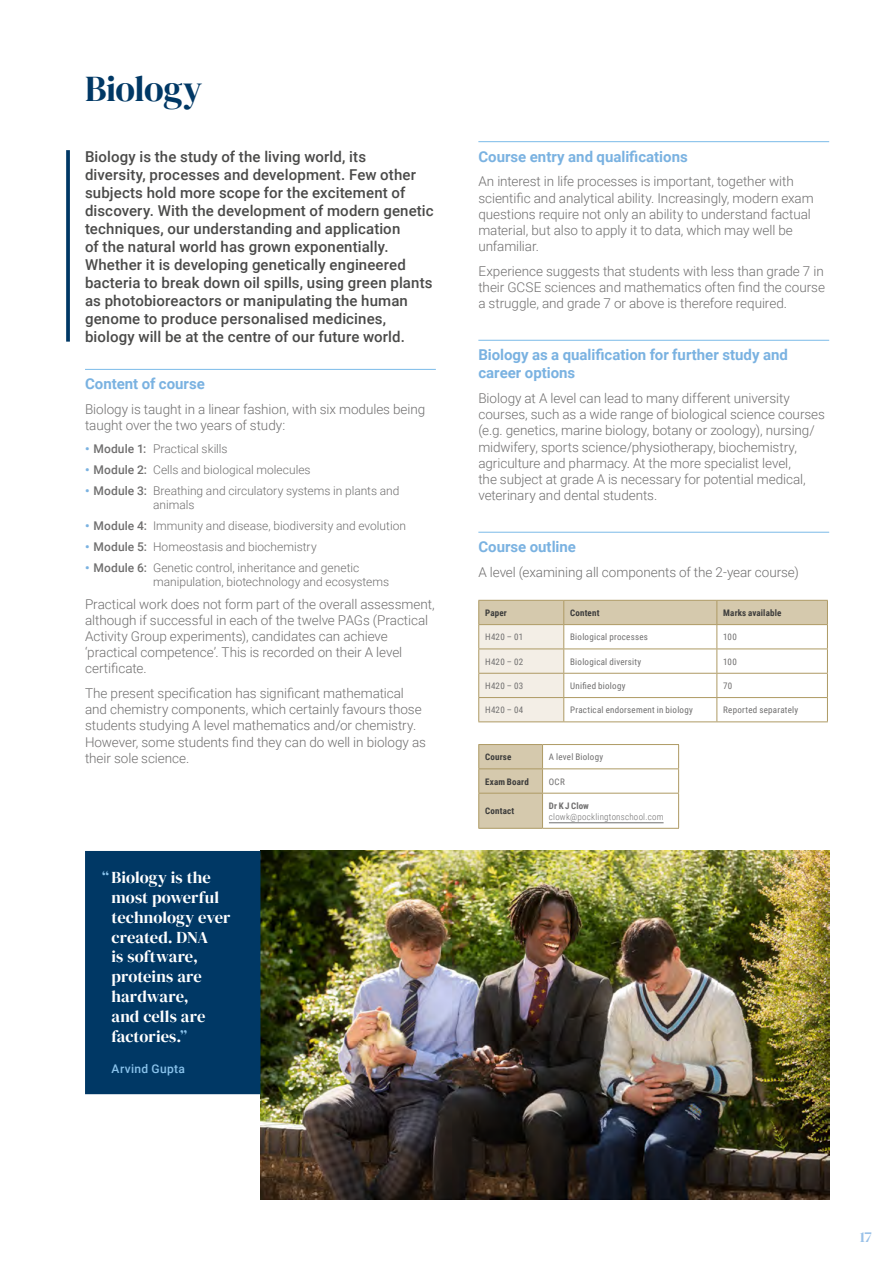
<style>
.page{position:relative;width:893px;height:1263px;background:#fff}
.page>*{position:absolute;margin:0;border:0;box-sizing:border-box;transform-origin:0 0}
.t1{font:36px "DM Serif Display";letter-spacing:-.015em;color:#003865}
.t2{font:16.5px/19.8px "DM Serif Display";color:#fff}
.t3{font:500 15px/18px "Roboto";letter-spacing:.01em;color:#4a4a49}
.t4{font:700 15px/18px "Roboto";color:#7ab2e1}
.t5{font:15px "DM Serif Display";color:#99c1e8}
.t6{font:300 13.5px/16.2px "Roboto";letter-spacing:-.005em;color:#706f6f}
.t7{font:300 12px/14.4px "Roboto";color:#706f6f}
.t8{font:500 12px "Roboto";letter-spacing:.03em;color:#89c2eb}
.t9{font:9px "Roboto Condensed";letter-spacing:.025em;color:#706f6f}
.t10{font:700 9px "Roboto Condensed";letter-spacing:.02em;color:#3c3c3b}
.t11{font:300 9px "Roboto Condensed";letter-spacing:.025em;color:#706f6f}
.t12{font:700 9px "Roboto Condensed";color:#706f6f}
.s1{font-weight:900;color:#7ab2e1}
.s2{font-weight:500}
.s3{color:#89c2eb}
</style>
<div class="page">
<img style="left:260px;top:851px;width:569px;height:348px">
<svg style="left:66px;top:150px;width:4px;height:192px"></svg>
<hr style="left:85px;top:369px;width:351px;height:1px;background:#89c2eb">
<hr style="left:478px;top:141px;width:351px;height:1px;background:#89c2eb">
<hr style="left:478px;top:340px;width:351px;height:1px;background:#89c2eb">
<hr style="left:478px;top:532px;width:351px;height:1px;background:#89c2eb">
<svg style="left:478px;top:600px;width:350px;height:122px"></svg>
<hr style="left:478px;top:721px;width:86px;height:1px;background:#ae9a64">
<hr style="left:543px;top:768px;width:136px;height:1px;background:#ae9a64">
<hr style="left:543px;top:793px;width:136px;height:1px;background:#ae9a64">
<hr style="left:543px;top:744px;width:136px;height:1px;background:#ae9a64">
<svg style="left:678px;top:745px;width:1px;height:48px"></svg>
<hr style="left:678px;top:793px;width:1px;height:35px;background:#ae9a64">
<hr style="left:543px;top:828px;width:136px;height:1px;background:#ae9a64">
<svg style="left:478px;top:744px;width:65px;height:84px;background:#d2c6a9"></svg>
<hr style="left:478px;top:793px;width:1px;height:35px;background:#ae9a64">
<hr style="left:542px;top:793px;width:1px;height:35px;background:#ae9a64">
<hr style="left:478px;top:828px;width:65px;height:1px;background:#ae9a64">
<hr style="left:549px;top:822px;width:115px;height:1px;background:#706f6f">
<div style="left:85px;top:851px;width:175px;height:243px;background:#003865"></div>
<h1 class="t1" style="left:85px;top:68px;width:119px">Biology</h1>
<p class="t3" style="left:85px;top:147px;width:350px">Biology is the study of the living world, its<br>diversity, processes and development. Few other subjects hold more scope for the excitement of discovery. With the development of modern genetic techniques, our understanding and application<br>of the natural world has grown exponentially.<br>Whether it is developing genetically engineered bacteria to break down oil spills, using green plants as photobioreactors or manipulating the human genome to produce personalised medicines, biology will be at the centre of our future world.</p>
<p class="t4" style="left:85px;top:374px;width:121px">Content of course</p>
<p class="t6" style="left:85px;top:401px;width:342px">Biology is taught in a linear fashion, with six modules being taught over the two years of study:</p>
<p class="t7" style="left:85px;top:441px;width:144px"><span class="s1">•</span> <span class="s2">Module 1:</span> Practical skills</p>
<p class="t7" style="left:85px;top:462px;width:227px"><span class="s1">•</span> <span class="s2">Module 2:</span> Cells and biological molecules</p>
<p class="t7" style="left:153px;top:483px;width:248px;text-indent:-68px"><span class="s1">•</span> <span class="s2">Module 3:</span> Breathing and circulatory systems in plants and animals</p>
<p class="t7" style="left:85px;top:518px;width:323px"><span class="s1">•</span> <span class="s2">Module 4:</span> Immunity and disease, biodiversity and evolution</p>
<p class="t7" style="left:85px;top:539px;width:233px"><span class="s1">•</span> <span class="s2">Module 5:</span> Homeostasis and biochemistry</p>
<p class="t7" style="left:153px;top:560px;width:237px;text-indent:-68px"><span class="s1">•</span> <span class="s2">Module 6:</span> Genetic control, inheritance and genetic manipulation, biotechnology and ecosystems</p>
<p class="t6" style="left:85px;top:595px;width:351px">Practical work does not form part of the overall assessment, although if successful in each of the twelve PAGs (Practical Activity Group experiments), candidates can achieve ‘practical competence’. This is recorded on their A level certificate.</p>
<p class="t6" style="left:85px;top:685px;width:342px">The present specification has significant mathematical and chemistry components, which certainly favours those students studying A level mathematics and/or chemistry.<br>However, some students find they can do well in biology as their sole science.</p>
<p class="t2" style="left:111px;top:868px;width:120px;text-indent:-9px"><span class="s3">“</span>Biology is the most powerful technology ever created. DNA<br>is software, proteins are hardware,<br>and cells are factories.<span class="s3">”</span></p>
<p class="t8" style="left:112px;top:1060px;width:75px">Arvind Gupta</p>
<p class="t4" style="left:478px;top:147px;width:211px">Course entry and qualifications</p>
<p class="t6" style="left:478px;top:173px;width:337px">An interest in life processes is important, together with scientific and analytical ability. Increasingly, modern exam questions require not only an ability to understand factual material, but also to apply it to data, which may well be unfamiliar.</p>
<p class="t6" style="left:478px;top:262px;width:348px;text-align:justify">Experience suggests that students with less than grade 7 in their GCSE sciences and mathematics often find the course a struggle, and grade 7 or above is therefore required.</p>
<p class="t4" style="left:478px;top:345px;width:311px">Biology as a qualification for further study and career options</p>
<p class="t6" style="left:478px;top:390px;width:348px">Biology at A level can lead to many different university courses, such as a wide range of biological science courses (e.g. genetics, marine biology, botany or zoology), nursing/ midwifery, sports science/physiotherapy, biochemistry, agriculture and pharmacy. At the more specialist level,<br>the subject at grade A is necessary for potential medical, veterinary and dental students.</p>
<p class="t4" style="left:478px;top:537px;width:99px">Course outline</p>
<p class="t6" style="left:478px;top:563px;width:322px">A level (examining all components of the 2-year course)</p>
<p class="t10" style="left:485px;top:607px;width:23px">Paper</p>
<p class="t10" style="left:570px;top:607px;width:31px">Content</p>
<p class="t10" style="left:723px;top:607px;width:60px">Marks available</p>
<p class="t9" style="left:485px;top:631px;width:40px">H420 – 01</p>
<p class="t9" style="left:570px;top:631px;width:79px">Biological processes</p>
<p class="t9" style="left:723px;top:631px;width:15px">100</p>
<p class="t9" style="left:485px;top:655px;width:40px">H420 – 02</p>
<p class="t9" style="left:570px;top:655px;width:73px">Biological diversity</p>
<p class="t9" style="left:723px;top:655px;width:15px">100</p>
<p class="t9" style="left:485px;top:679px;width:40px">H420 – 03</p>
<p class="t9" style="left:570px;top:679px;width:57px">Unified biology</p>
<p class="t9" style="left:723px;top:679px;width:11px">70</p>
<p class="t9" style="left:485px;top:704px;width:40px">H420 – 04</p>
<p class="t9" style="left:570px;top:704px;width:124px">Practical endorsement in biology</p>
<p class="t9" style="left:723px;top:704px;width:77px">Reported separately</p>
<p class="t10" style="left:485px;top:751px;width:28px">Course</p>
<p class="t9" style="left:549px;top:751px;width:56px">A level Biology</p>
<p class="t10" style="left:485px;top:775px;width:45px">Exam Board</p>
<p class="t9" style="left:549px;top:775px;width:17px">OCR</p>
<p class="t10" style="left:485px;top:805px;width:31px">Contact</p>
<p class="t12" style="left:549px;top:799px;width:41px">Dr K J Clow</p>
<p class="t11" style="left:549px;top:810px;width:116px">clowk@pocklingtonschool.com</p>
<p class="t5" style="left:860px;top:1228px;width:13px">17</p>
</div>
